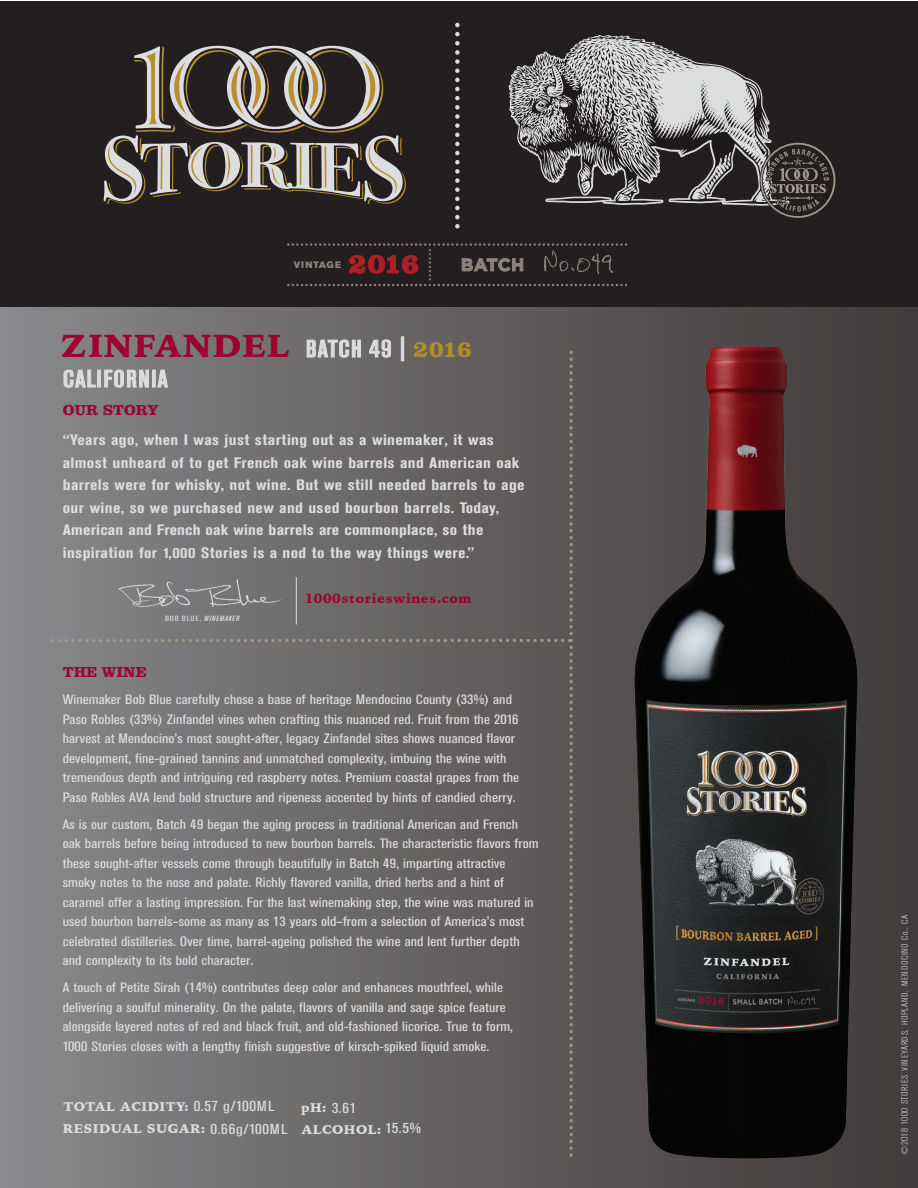
<style>
.page{position:relative;width:918px;height:1188px;background:#fff}
.page>*{position:absolute;margin:0;border:0;box-sizing:border-box;transform-origin:0 0}
.t1{font:900 31.5px "Iowan Old Style";letter-spacing:.04em;color:#9e0131}
.t2{font:700 28.35px "Clarendon";color:#b01f27}
.t3{font:500 condensed 24px "Akzidenz Grotesk BE";letter-spacing:.04em;color:#dcdddf;scale:1.25 1}
.t4{font:700 17.4px "Gotham";letter-spacing:.01em;color:#8c847b}
.t5{font:700 condensed 15px/22.5px "Akzidenz Grotesk BE";letter-spacing:.02em;color:#dcdddf;scale:1.25 1}
.t6{font:700 15px "Clarendon";color:#9e0131}
.t7{font:condensed 14.25px "Akzidenz Grotesk BE";color:#dcdddf;scale:1.25 1}
.t8{font:condensed 13.5px/19.5px "Akzidenz Grotesk BE";letter-spacing:.005em;color:#dcdddf;scale:1.25 1}
.t9{font:900 13.2px "Iowan Old Style";letter-spacing:.04em;color:#9e0131}
.t10{font:900 12.45px/22.2px "Iowan Old Style";letter-spacing:.04em;color:#dcdddf}
.t11{font:9.3px "Akzidenz Grotesk BE Super";letter-spacing:.08em;color:#8c847b}
.t12{font:300 condensed 9px "Akzidenz Grotesk BE";letter-spacing:.055em;color:#dcdddf;scale:1.25 1}
.t13{font:italic 500 condensed 7.5px "Akzidenz Grotesk BE";letter-spacing:.065em;color:#dcdddf;scale:1.25 1}
.s1{font-family:"Clarendon";font-weight:700;font-stretch:normal;color:#b28e27}
.s2{font-weight:400;font-style:normal}
.s3{font-family:"Akzidenz Grotesk BE";font-weight:400;font-stretch:condensed;font-size:14.25px}
.s4{font-family:"Iowan Old Style";font-weight:900;font-stretch:normal;font-size:12.45px}
</style>
<div class="page">
<div style="left:0;top:2px;width:918px;height:1186px;background:linear-gradient(to right,#888889,#3f3a38)"></div>
<div style="left:0;top:2px;width:918px;height:305px;background:#231f20"></div>
<img style="left:508px;top:35px;width:262px;height:171px">
<svg style="left:104px;top:46px;width:302px;height:158px"></svg>
<svg style="left:455px;top:25px;width:5px;height:204px"></svg>
<img style="left:629px;top:346px;width:234px;height:814px">
<svg style="left:288px;top:243px;width:340px;height:43px"></svg>
<img style="left:540px;top:249px;width:82px;height:33px">
<svg style="left:52px;top:339px;width:521px;height:820px;background:#6f6d6d"></svg>
<div style="left:401px;top:337px;width:3px;height:24px;border:1px solid #dcdddf"></div>
<svg style="left:759px;top:130px;width:77px;height:88px"></svg>
<p class="t11" style="left:294px;top:259px;width:49px">VINTAGE</p>
<h2 class="t2" style="left:349px;top:246px;width:71px">2016</h2>
<p class="t4" style="left:461px;top:253px;width:65px">BATCH</p>
<h1 class="t1" style="left:60px;top:325px;width:231px">ZINFANDEL</h1>
<h3 class="t3" style="left:63px;top:366px;width:85px">CALIFORNIA</h3>
<h3 class="t3" style="left:306px;top:336px;width:134px">BATCH 49 | <span class="s1">2016</span></h3>
<p class="t6" style="left:63px;top:401px;width:97px">OUR STORY</p>
<p class="t5" style="left:63px;top:429px;width:371px">“Years ago, when I was just starting out as a winemaker, it was almost unheard of to get French oak wine barrels and American oak barrels were for whisky, not wine. But we still needed barrels to age our wine, so we purchased new and used bourbon barrels. Today, American and French oak wine barrels are commonplace, so the inspiration for 1,000 Stories is a nod to the way things were.”</p>
<p class="t13" style="left:165px;top:614px;width:61px"><span class="s2">BOB BLUE,</span> WINEMAKER</p>
<p class="t9" style="left:305px;top:589px;width:168px">1000storieswines.com</p>
<p class="t6" style="left:63px;top:663px;width:85px">THE WINE</p>
<p class="t8" style="left:63px;top:690px;width:367px">Winemaker Bob Blue carefully chose a base of heritage Mendocino County (33%) and Paso Robles (33%) Zinfandel vines when crafting this nuanced red. Fruit from the 2016 harvest at Mendocino’s most sought-after, legacy Zinfandel sites shows nuanced flavor development, fine-grained tannins and unmatched complexity, imbuing the wine with tremendous depth and intriguing red raspberry notes. Premium coastal grapes from the Paso Robles AVA lend bold structure and ripeness accented by hints of candied cherry.</p>
<p class="t8" style="left:63px;top:814px;width:382px">As is our custom, Batch 49 began the aging process in traditional American and French oak barrels before being introduced to new bourbon barrels. The characteristic flavors from these sought-after vessels come through beautifully in Batch 49, imparting attractive smoky notes to the nose and palate. Richly flavored vanilla, dried herbs and a hint of caramel offer a lasting impression. For the last winemaking step, the wine was matured in used bourbon barrels–some as many as 13 years old–from a selection of America’s most celebrated distilleries. Over time, barrel-ageing polished the wine and lent further depth and complexity to its bold character.</p>
<p class="t8" style="left:63px;top:978px;width:362px">A touch of Petite Sirah (14%) contributes deep color and enhances mouthfeel, while delivering a soulful minerality. On the palate, flavors of vanilla and sage spice feature alongside layered notes of red and black fruit, and old-fashioned licorice. True to form, 1000 Stories closes with a lengthy finish suggestive of kirsch-spiked liquid smoke.</p>
<p class="t10" style="left:63px;top:1095px;width:226px">TOTAL ACIDITY: <span class="s3">0.57 g/100ML<br></span>RESIDUAL SUGAR: <span class="s3">0.66g/100ML</span></p>
<p class="t7" style="left:301px;top:1100px;width:46px"><span class="s4">pH:</span> 3.61</p>
<p class="t10" style="left:301px;top:1118px;width:121px">ALCOHOL: <span class="s3">15.5%</span></p>
<p class="t12" style="left:900px;top:1155px;width:194px;rotate:-90deg">©2018 1000 STORIES VINEYARDS, HOPLAND, MENDOCINO Co., CA</p>
</div>
